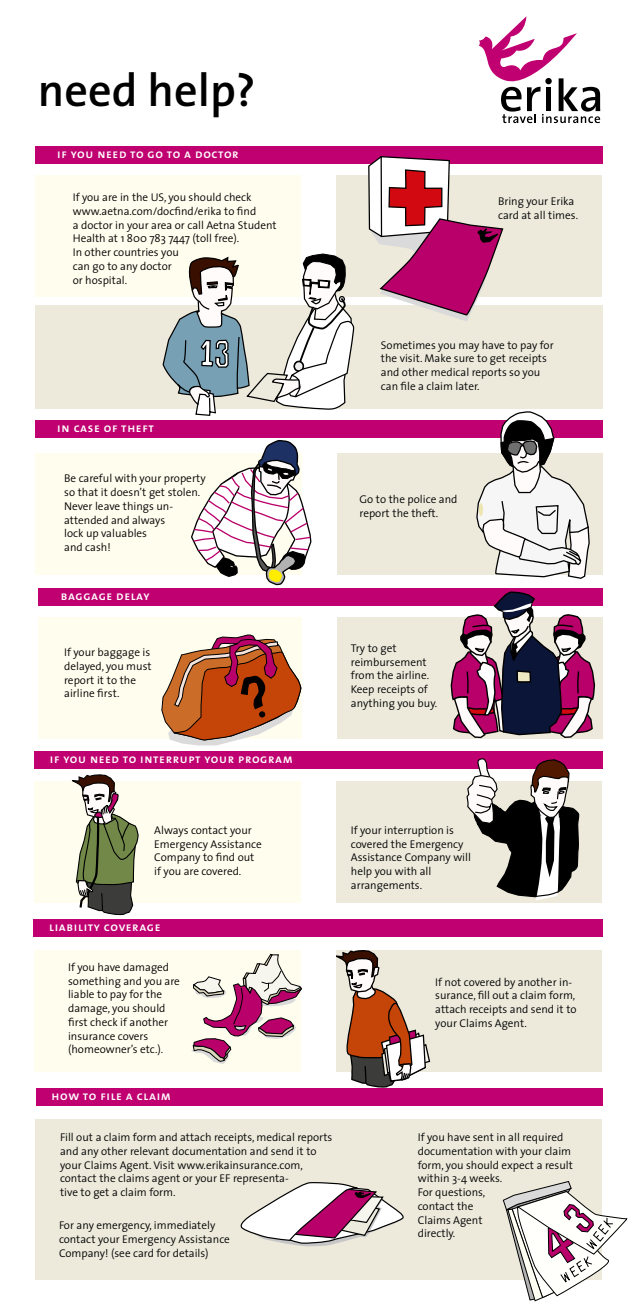
<style>
.page{position:relative;width:638px;height:1312px;background:#fff}
.page>*{position:absolute;margin:0;border:0;box-sizing:border-box;transform-origin:0 0}
.t1{font:600 46.25px "The Sans";color:#000}
.t2{font:12.5px "The Sans Semi Bold Caps";letter-spacing:.05em;color:#fff}
.t3{font:300 11.25px/13.8px "The Sans";color:#000}
</style>
<div class="page">
<div style="left:35px;top:175px;width:266px;height:122px;background:#fffdee"></div>
<div style="left:35px;top:452px;width:267px;height:122px;background:#fffdee"></div>
<div style="left:39px;top:617px;width:263px;height:121px;background:#fffdee"></div>
<div style="left:34px;top:781px;width:266px;height:121px;background:#fffdee"></div>
<div style="left:34px;top:949px;width:266px;height:122px;background:#fffdee"></div>
<div style="left:35px;top:305px;width:568px;height:103px;background:#edeadc"></div>
<div style="left:336px;top:175px;width:266px;height:122px;background:#edeadc"></div>
<div style="left:337px;top:452px;width:266px;height:122px;background:#edeadc"></div>
<div style="left:337px;top:617px;width:266px;height:121px;background:#edeadc"></div>
<div style="left:336px;top:781px;width:265px;height:121px;background:#edeadc"></div>
<div style="left:336px;top:949px;width:266px;height:122px;background:#edeadc"></div>
<svg style="left:163px;top:254px;width:191px;height:162px"></svg>
<div style="left:35px;top:146px;width:568px;height:18px;background:#c00071"></div>
<div style="left:35px;top:419px;width:568px;height:18px;background:#c00071"></div>
<div style="left:39px;top:588px;width:564px;height:18px;background:#c00071"></div>
<div style="left:35px;top:750px;width:568px;height:18px;background:#c00071"></div>
<div style="left:34px;top:918px;width:569px;height:18px;background:#c00071"></div>
<div style="left:36px;top:1087px;width:567px;height:18px;background:#c00071"></div>
<svg style="left:479px;top:16px;width:121px;height:107px"></svg>
<svg style="left:368px;top:156px;width:135px;height:165px"></svg>
<svg style="left:161px;top:634px;width:141px;height:111px"></svg>
<svg style="left:450px;top:591px;width:145px;height:147px"></svg>
<svg style="left:72px;top:774px;width:67px;height:140px"></svg>
<svg style="left:466px;top:758px;width:113px;height:142px"></svg>
<div style="left:35px;top:1118px;width:566px;height:160px;background:#edeadc"></div>
<svg style="left:241px;top:1182px;width:163px;height:64px"></svg>
<svg style="left:191px;top:440px;width:120px;height:145px"></svg>
<svg style="left:476px;top:411px;width:114px;height:167px"></svg>
<svg style="left:479px;top:503px;width:4px;height:13px"></svg>
<svg style="left:191px;top:953px;width:111px;height:112px"></svg>
<svg style="left:336px;top:949px;width:94px;height:138px"></svg>
<svg style="left:503px;top:1180px;width:124px;height:120px"></svg>
<h1 class="t1" style="left:38px;top:52px;width:219px">need help?</h1>
<p class="t2" style="left:57px;top:143px;width:183px">if you need to go to a doctor</p>
<p class="t3" style="left:73px;top:190px;width:205px">If you are in the US, you should check www.aetna.com/docfind/erika to find<br>a doctor in your area or call Aetna Student<br>Health at 1 800 783 7447 (toll free).<br>In other countries you<br>can go to any doctor<br>or hospital.</p>
<p class="t3" style="left:498px;top:194px;width:82px">Bring your Erika card at all times.</p>
<p class="t2" style="left:57px;top:417px;width:98px">in case of theft</p>
<p class="t3" style="left:64px;top:471px;width:143px">Be careful with your property so that it doesn’t get stolen.<br>Never leave things un&shy;attended and always<br>lock up valuables<br>and cash!</p>
<p class="t2" style="left:61px;top:585px;width:90px">baggage delay</p>
<p class="t3" style="left:64px;top:645px;width:89px">If your baggage is delayed, you must report it to the airline first.</p>
<p class="t2" style="left:50px;top:747px;width:244px">if you need to interrupt your program</p>
<p class="t3" style="left:381px;top:337px;width:174px">Sometimes you may have to pay for the visit. Make sure to get receipts and other medical reports so you can file a claim later.</p>
<p class="t3" style="left:359px;top:492px;width:99px">Go to the police and report the theft.</p>
<p class="t3" style="left:351px;top:640px;width:88px">Try to get reimbursement from the airline.<br>Keep receipts of anything you buy.</p>
<p class="t3" style="left:154px;top:822px;width:109px">Always contact your<br>Emergency Assistance<br>Company to find out if you are covered.</p>
<p class="t3" style="left:351px;top:822px;width:122px">If your interruption is covered the Emergency<br>Assistance Company will help you with all arrangements.</p>
<p class="t2" style="left:49px;top:915px;width:113px">liability coverage</p>
<p class="t3" style="left:68px;top:959px;width:113px">If you have damaged something and you are liable to pay for the damage, you should first check if another insurance covers (homeowner’s etc.).</p>
<p class="t2" style="left:52px;top:1084px;width:121px">how to file a claim</p>
<p class="t3" style="left:60px;top:1129px;width:274px">Fill out a claim form and attach receipts, medical reports and any other relevant documentation and send it to your Claims Agent. Visit www.erikainsurance.com, contact the claims agent or your EF representa-<br>tive to get a claim form.</p>
<p class="t3" style="left:59px;top:1218px;width:172px">For any emergency, immediately contact your Emergency Assistance<br>Company! (see card for details)</p>
<p class="t3" style="left:435px;top:974px;width:143px">If not covered by another in&shy;surance, fill out a claim form, attach receipts and send it to your Claims Agent.</p>
<p class="t3" style="left:418px;top:1129px;width:157px">If you have sent in all required documentation with your claim form, you should expect a result within 3-4 weeks.<br>For questions,<br>contact the<br>Claims Agent<br>directly.</p>
</div>
